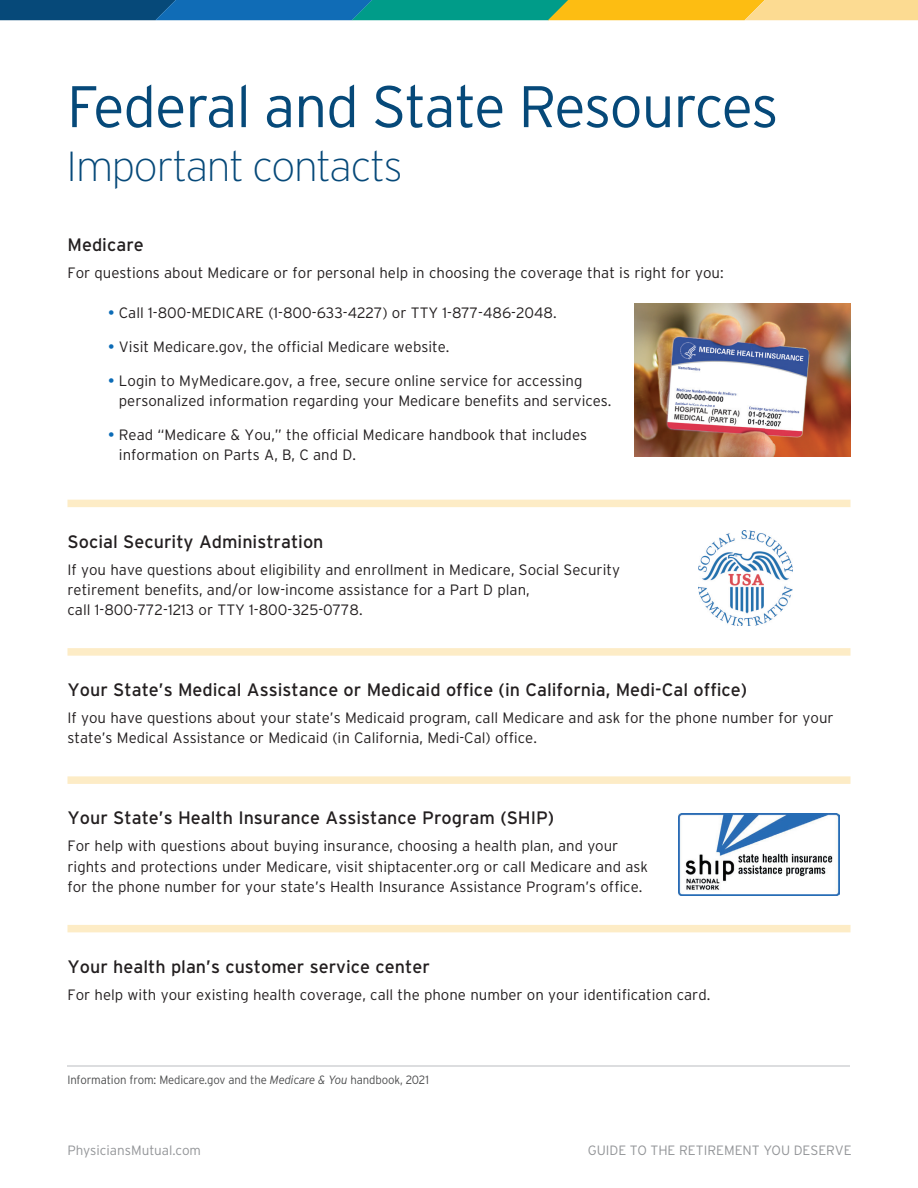
<style>
.page{position:relative;width:918px;height:1188px;background:#fff}
.page>*{position:absolute;margin:0;border:0;box-sizing:border-box;transform-origin:0 0}
.t1{font:300 58.5px "Interstate";letter-spacing:-.03em;color:#064979}
.t2{font:200 42px "Interstate";letter-spacing:-.025em;color:#064979}
.t3{font:18px "Interstate";color:#231f20}
.t4{font:300 15px/20.2px "Interstate";color:#231f20}
.t5{font:300 13.5px "Interstate";color:#939598}
.t6{font:300 12px "Interstate";letter-spacing:-.01em;color:#4b4c4d;scale:.95 1}
.s1{font-weight:400;color:#0b6bb6}
.s2{font-style:italic}
</style>
<div class="page">
<div style="left:68px;top:500px;width:782px;height:7px;background:#fdecc6"></div>
<div style="left:68px;top:648px;width:782px;height:8px;background:#fdecc6"></div>
<div style="left:68px;top:776px;width:782px;height:8px;background:#fdecc6"></div>
<div style="left:68px;top:925px;width:782px;height:7px;background:#fdecc6"></div>
<hr style="left:68px;top:1065px;width:782px;height:2px;background:#dcdddf">
<img style="left:634px;top:304px;width:216px;height:152px">
<img style="left:678px;top:813px;width:162px;height:83px">
<img style="left:698px;top:531px;width:95px;height:95px">
<svg style="left:0;top:0;width:918px;height:20px"></svg>
<h1 class="t1" style="left:67px;top:71px;width:713px">Federal and State Resources</h1>
<h2 class="t2" style="left:67px;top:141px;width:337px">Important contacts</h2>
<p class="t3" style="left:68px;top:233px;width:78px">Medicare</p>
<p class="t4" style="left:68px;top:262px;width:658px">For questions about Medicare or for personal help in choosing the coverage that is right for you:</p>
<p class="t4" style="left:108px;top:303px;width:450px"><span class="s1">•</span> Call 1-800-MEDICARE (1-800-633-4227) or TTY 1-877-486-2048.</p>
<p class="t4" style="left:108px;top:336px;width:343px"><span class="s1">•</span> Visit Medicare.gov, the official Medicare website.</p>
<p class="t4" style="left:119px;top:370px;width:494px;text-indent:-11px"><span class="s1">•</span> Login to MyMedicare.gov, a free, secure online service for accessing personalized information regarding your Medicare benefits and services.</p>
<p class="t4" style="left:119px;top:424px;width:470px;text-indent:-11px"><span class="s1">•</span> Read “Medicare &amp; You,” the official Medicare handbook that includes information on Parts A, B, C and D.</p>
<p class="t3" style="left:68px;top:530px;width:258px">Social Security Administration</p>
<p class="t4" style="left:68px;top:559px;width:554px">If you have questions about eligibility and enrollment in Medicare, Social Security retirement benefits, and/or low-income assistance for a Part D plan,<br>call 1-800-772-1213 or TTY 1-800-325-0778.</p>
<p class="t3" style="left:68px;top:679px;width:681px">Your State’s Medical Assistance or Medicaid office (in California, Medi-Cal office)</p>
<p class="t4" style="left:68px;top:708px;width:768px">If you have questions about your state’s Medicaid program, call Medicare and ask for the phone number for your state’s Medical Assistance or Medicaid (in California, Medi-Cal) office.</p>
<p class="t3" style="left:68px;top:807px;width:488px">Your State’s Health Insurance Assistance Program (SHIP)</p>
<p class="t4" style="left:68px;top:836px;width:582px">For help with questions about buying insurance, choosing a health plan, and your rights and protections under Medicare, visit shiptacenter.org or call Medicare and ask for the phone number for your state’s Health Insurance Assistance Program’s office.</p>
<p class="t3" style="left:68px;top:956px;width:364px">Your health plan’s customer service center</p>
<p class="t4" style="left:68px;top:984px;width:644px">For help with your existing health coverage, call the phone number on your identification card.</p>
<p class="t6" style="left:68px;top:1072px;width:382px">Information from: Medicare.gov and the <span class="s2">Medicare &amp; You</span> handbook, 2021</p>
<p class="t5" style="left:67px;top:1142px;width:135px">PhysiciansMutual.com</p>
<p class="t5" style="left:588px;top:1142px;width:265px">GUIDE TO THE RETIREMENT YOU DESERVE</p>
</div>
